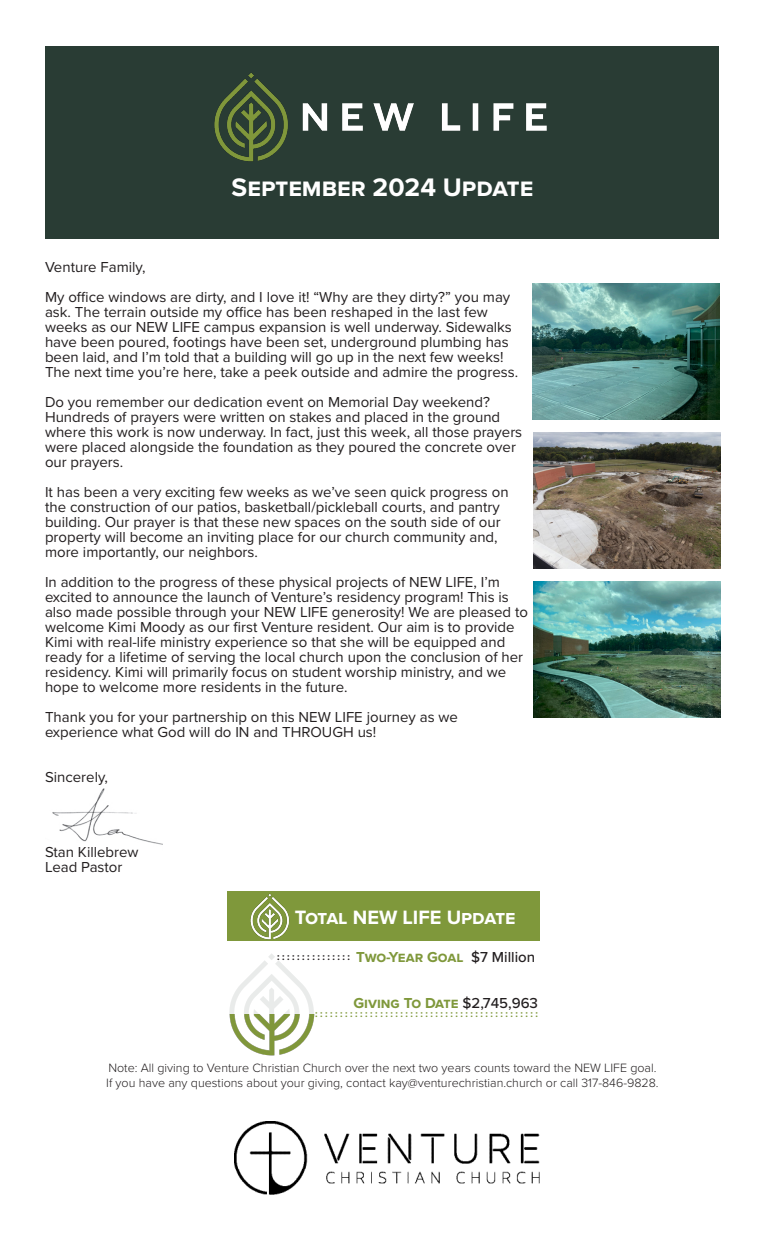
<style>
.page{position:relative;width:765px;height:1260px;background:#fff}
.page>*{position:absolute;margin:0;border:0;box-sizing:border-box;transform-origin:0 0}
.t1{font:700 26.25px "Proxima Nova";color:#fff}
.t2{font:700 20px "Proxima Nova";color:#fff}
.t3{font:15px/15px "Proxima Nova";color:#231f20}
.t4{font:700 15px "Proxima Nova";color:#7f983b}
.t5{font:300 12.5px "Proxima Nova";color:#231f20}
.t6{font:700 10px "Proxima Nova";color:#7f983b}
.t7{font:700 10px "Proxima Nova";color:#231f20}
.s1{font-weight:500;color:#231f20}
</style>
<div class="page">
<img style="left:52px;top:788px;width:111px;height:57px">
<div style="left:46px;top:46px;width:673px;height:192px;background:#293c34"></div>
<img style="left:533px;top:284px;width:187px;height:136px">
<img style="left:533px;top:581px;width:188px;height:137px">
<img style="left:229px;top:954px;width:86px;height:61px">
<img style="left:234px;top:1122px;width:305px;height:73px">
<img style="left:214px;top:73px;width:333px;height:89px">
<img style="left:229px;top:1015px;width:86px;height:41px">
<div style="left:227px;top:892px;width:313px;height:49px;background:#7f983b"></div>
<img style="left:251px;top:893px;width:39px;height:47px">
<img style="left:533px;top:433px;width:188px;height:136px">
<p class="t1" style="left:232px;top:168px;width:303px">September 2024 Update</p>
<p class="t3" style="left:45px;top:259px;width:102px">Venture Family,</p>
<p class="t3" style="left:45px;top:289px;width:475px">My office windows are dirty, and I love it! “Why are they dirty?” you may ask. The terrain outside my office has been reshaped in the last few weeks as our NEW LIFE campus expansion is well underway. Sidewalks have been poured, footings have been set, underground plumbing has been laid, and I’m told that a building will go up in the next few weeks!<br>The next time you’re here, take a peek outside and admire the progress.</p>
<p class="t3" style="left:45px;top:394px;width:479px">Do you remember our dedication event on Memorial Day weekend?<br>Hundreds of prayers were written on stakes and placed in the ground where this work is now underway. In fact, just this week, all those prayers were placed alongside the foundation as they poured the concrete over our prayers.</p>
<p class="t3" style="left:45px;top:484px;width:465px">It has been a very exciting few weeks as we’ve seen quick progress on the construction of our patios, basketball/pickleball courts, and pantry building. Our prayer is that these new spaces on the south side of our property will become an inviting place for our church community and, more importantly, our neighbors.</p>
<p class="t3" style="left:45px;top:574px;width:485px">In addition to the progress of these physical projects of NEW LIFE, I’m excited to announce the launch of Venture’s residency program! This is also made possible through your NEW LIFE generosity! We are pleased to welcome Kimi Moody as our first Venture resident. Our aim is to provide Kimi with real-life ministry experience so that she will be equipped and ready for a lifetime of serving the local church upon the conclusion of her residency. Kimi will primarily focus on student worship ministry, and we hope to welcome more residents in the future.</p>
<p class="t3" style="left:45px;top:709px;width:415px">Thank you for your partnership on this NEW LIFE journey as we experience what God will do IN and THROUGH us!</p>
<p class="t3" style="left:45px;top:769px;width:65px">Sincerely,</p>
<p class="t3" style="left:45px;top:844px;width:95px">Stan Killebrew<br>Lead Pastor</p>
<p class="t2" style="left:295px;top:903px;width:222px">Total NEW LIFE Update</p>
<p class="t4" style="left:356px;top:946px;width:180px">Two-Year Goal <span class="s1">$7 Million</span></p>
<p class="t4" style="left:353px;top:991px;width:186px">Giving To Date <span class="s1">$2,745,963</span></p>
<p class="t7" style="left:277px;top:949px;width:74px">:::::::::::::::</p>
<p class="t6" style="left:315px;top:1006px;width:224px">:::::::::::::::::::::::::::::::::::::::::::::</p>
<p class="t5" style="left:108px;top:1059px;width:550px">Note: All giving to Venture Christian Church over the next two years counts toward the NEW LIFE goal.</p>
<p class="t5" style="left:106px;top:1074px;width:554px">If you have any questions about your giving, contact kay@venturechristian.church or call 317-846-9828.</p>
</div>
